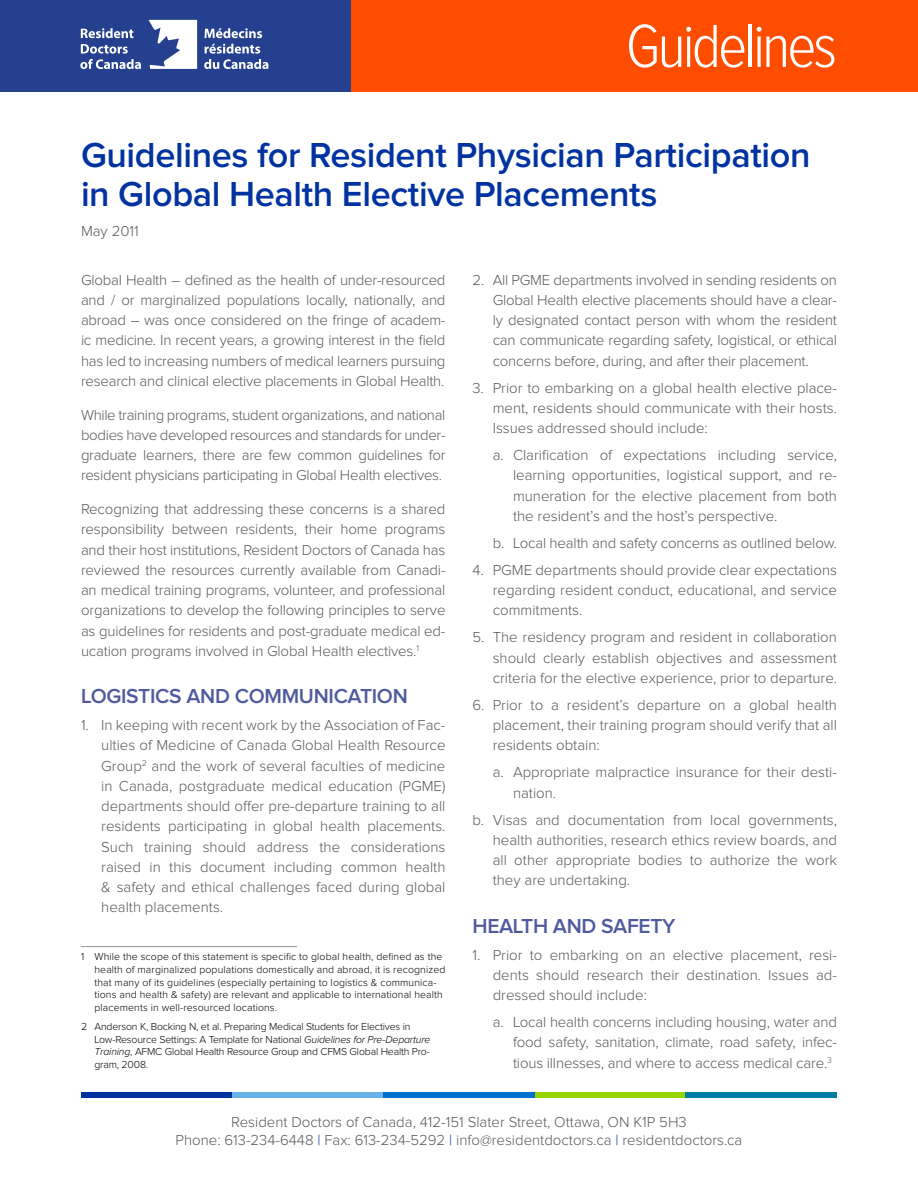
<style>
.page{position:relative;width:918px;height:1188px;background:#fff}
.page>*{position:absolute;margin:0;border:0;box-sizing:border-box;transform-origin:0 0}
.t1{font:300 condensed 63px "Proxima Nova";letter-spacing:-.05em;color:#fff}
.t2{font:600 36px/39px "Proxima Nova";letter-spacing:-.01em;color:#0032a0}
.t3{font:600 21px "Proxima Nova";letter-spacing:-.015em;color:#4f5b9e}
.t4{font:300 15px/20.2px "Proxima Nova";color:#58595b;text-align:justify}
.t5{font:300 10.5px/12.6px "Proxima Nova";letter-spacing:.01em;color:#000}
.t6{font:300 10.5px/12.6px "Proxima Nova";letter-spacing:-.015em;color:#000}
.s1{font-style:italic}
.s2{color:#0032a0}
</style>
<div class="page">
<div style="left:0;top:0;width:351px;height:91px;background:#25408f"></div>
<div style="left:351px;top:0;width:567px;height:91px;background:#ff4d00"></div>
<svg style="left:81px;top:28px;width:52px;height:10px"></svg>
<svg style="left:80px;top:44px;width:61px;height:25px"></svg>
<svg style="left:204px;top:28px;width:58px;height:10px"></svg>
<svg style="left:204px;top:44px;width:64px;height:25px"></svg>
<svg style="left:149px;top:20px;width:48px;height:49px"></svg>
<div style="left:81px;top:1092px;width:151px;height:5px;background:#0032a0"></div>
<div style="left:232px;top:1092px;width:152px;height:5px;background:#68b2e8"></div>
<div style="left:384px;top:1092px;width:151px;height:5px;background:#0071ce"></div>
<div style="left:535px;top:1092px;width:152px;height:5px;background:#95d500"></div>
<div style="left:686px;top:1092px;width:151px;height:5px;background:#007da4"></div>
<hr style="left:81px;top:946px;width:216px;height:1px;background:#939598">
<h1 class="t1" style="left:626px;top:11px;width:213px">Guidelines</h1>
<h2 class="t2" style="left:81px;top:137px;width:731px">Guidelines for Resident Physician Participation in Global Health Elective Placements</h2>
<p class="t4" style="left:81px;top:222px;width:59px">May 2011</p>
<p class="t4" style="left:81px;top:270px;width:366px">Global Health – defined as the health of under-resourced and / or marginalized populations locally, nationally, and abroad – was once considered on the fringe of academ&shy;ic medicine. In recent years, a growing interest in the field has led to increasing numbers of medical learners pursuing research and clinical elective placements in Global Health.</p>
<p class="t4" style="left:81px;top:405px;width:366px">While training programs, student organizations, and national bodies have developed resources and standards for under&shy;graduate learners, there are few common guidelines for resident physicians participating in Global Health electives.</p>
<p class="t4" style="left:81px;top:499px;width:366px">Recognizing that addressing these concerns is a shared responsibility between residents, their home programs and their host institutions, Resident Doctors of Canada has reviewed the resources currently available from Canadi&shy;an medical training programs, volunteer, and professional organizations to develop the following principles to serve as guidelines for residents and post-graduate medical ed&shy;ucation programs involved in Global Health electives.<sup>1</sup></p>
<h3 class="t3" style="left:81px;top:684px;width:328px">LOGISTICS AND COMMUNICATION</h3>
<p class="t4" style="left:101px;top:715px;width:346px;text-indent:-20px">1. In keeping with recent work by the Association of Fac&shy;ulties of Medicine of Canada Global Health Resource Group<sup>2</sup> and the work of several faculties of medicine in Canada, postgraduate medical education (PGME) departments should offer pre-departure training to all residents participating in global health placements.<br>Such training should address the considerations raised in this document including common health &amp; safety and ethical challenges faced during global health placements.</p>
<p class="t5" style="left:95px;top:951px;width:352px;text-indent:-14px">1 While the scope of this statement is specific to global health, defined as the health of marginalized populations domestically and abroad, it is recognized that many of its guidelines (especially pertaining to logistics &amp; communica&shy;tions and health &amp; safety) are relevant and applicable to international health placements in well-resourced locations.</p>
<p class="t6" style="left:95px;top:1021px;width:338px;text-indent:-14px">2 Anderson K, Bocking N, et al. Preparing Medical Students for Electives in Low-Resource Settings: A Template for National <span class="s1">Guidelines for Pre-Departure Training</span>, AFMC Global Health Resource Group and CFMS Global Health Pro&shy;gram, 2008.</p>
<p class="t4" style="left:493px;top:270px;width:346px;text-indent:-20px">2. All PGME departments involved in sending residents on Global Health elective placements should have a clear&shy;ly designated contact person with whom the resident can communicate regarding safety, logistical, or ethical concerns before, during, and after their placement.</p>
<p class="t4" style="left:493px;top:378px;width:346px;text-indent:-20px">3. Prior to embarking on a global health elective place&shy;ment, residents should communicate with their hosts.<br>Issues addressed should include:</p>
<p class="t4" style="left:513px;top:445px;width:326px;text-indent:-20px">a. Clarification of expectations including service, learning opportunities, logistical support, and re&shy;muneration for the elective placement from both the resident’s and the host’s perspective.</p>
<p class="t4" style="left:493px;top:533px;width:346px">b. Local health and safety concerns as outlined below.</p>
<p class="t4" style="left:493px;top:560px;width:346px;text-indent:-20px">4. PGME departments should provide clear expectations regarding resident conduct, educational, and service commitments.</p>
<p class="t4" style="left:493px;top:627px;width:346px;text-indent:-20px">5. The residency program and resident in collaboration should clearly establish objectives and assessment criteria for the elective experience, prior to departure.</p>
<p class="t4" style="left:493px;top:695px;width:346px;text-indent:-20px">6. Prior to a resident’s departure on a global health placement, their training program should verify that all residents obtain:</p>
<p class="t4" style="left:513px;top:762px;width:326px;text-indent:-20px">a. Appropriate malpractice insurance for their desti&shy;nation.</p>
<p class="t4" style="left:493px;top:810px;width:346px;text-indent:-20px">b. Visas and documentation from local governments, health authorities, research ethics review boards, and all other appropriate bodies to authorize the work they are undertaking.</p>
<h3 class="t3" style="left:472px;top:914px;width:205px">HEALTH AND SAFETY</h3>
<p class="t4" style="left:493px;top:945px;width:346px;text-indent:-20px">1. Prior to embarking on an elective placement, resi&shy;dents should research their destination. Issues ad&shy;dressed should include:</p>
<p class="t4" style="left:513px;top:1012px;width:326px;text-indent:-20px">a. Local health concerns including housing, water and food safety, sanitation, climate, road safety, infec&shy;tious illnesses, and where to access medical care.<sup>3</sup></p>
<p class="t4" style="left:176px;top:1113px;width:568px;line-height:18px;text-align:center">Resident Doctors of Canada, 412-151 Slater Street, Ottawa, ON K1P 5H3<br>Phone: 613-234-6448 <span class="s2">|</span> Fax: 613-234-5292 <span class="s2">|</span> info@residentdoctors.ca <span class="s2">|</span> residentdoctors.ca</p>
</div>
